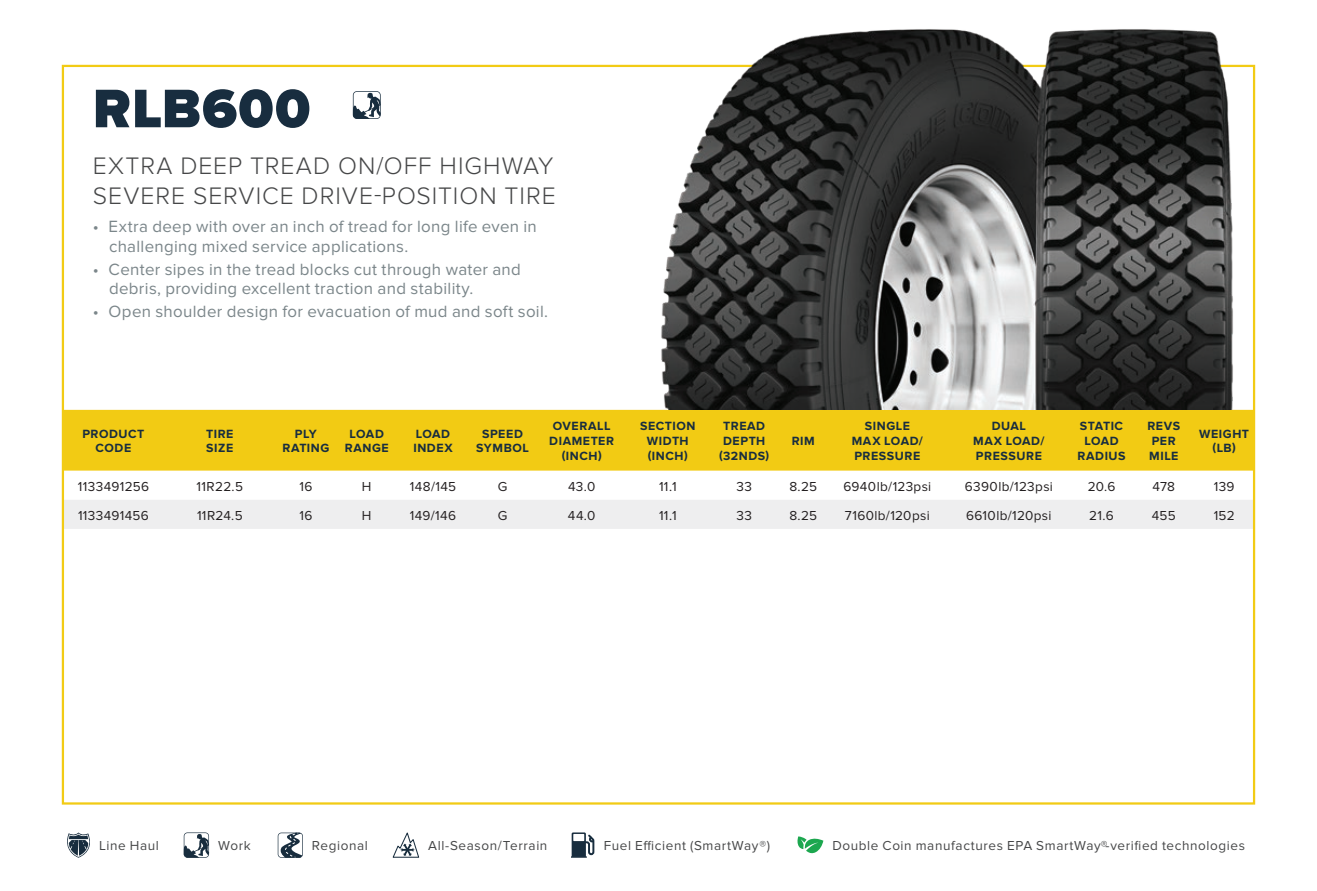
<style>
.page{position:relative;width:1317px;height:891px;background:#fff}
.page>*{position:absolute;margin:0;border:0;box-sizing:border-box;transform-origin:0 0}
.t1{font:900 56.25px "Proxima Nova";letter-spacing:.02em;color:#182d3f}
.t2{font:300 24.75px/29.2px "Proxima Nova";letter-spacing:.04em;color:#464748}
.t3{font:16.88px/19.1px "Proxima Nova";letter-spacing:.02em;color:#7b868a}
.t4{font:13.5px "Proxima Nova";letter-spacing:.025em;color:#231f20}
.t5{font:13.5px "Proxima Nova";letter-spacing:.045em;color:#464748}
.t6{font:700 12.38px/14.6px "Proxima Nova";letter-spacing:.045em;color:#182d3f;text-align:center}
</style>
<div class="page">
<div style="left:65px;top:410px;width:1186px;height:61px;background:#f2cb14"></div>
<div style="left:65px;top:500px;width:1186px;height:29px;background:#eeeeef"></div>
<svg style="left:353px;top:91px;width:28px;height:28px"></svg>
<img style="left:628px;top:29px;width:628px;height:381px">
<svg style="left:184px;top:832px;width:25px;height:26px"></svg>
<svg style="left:67px;top:832px;width:23px;height:26px"></svg>
<svg style="left:392px;top:832px;width:27px;height:26px"></svg>
<svg style="left:571px;top:832px;width:24px;height:26px"></svg>
<svg style="left:278px;top:832px;width:25px;height:26px"></svg>
<svg style="left:797px;top:836px;width:26px;height:18px"></svg>
<h1 class="t1" style="left:93px;top:76px;width:219px">RLB600</h1>
<h2 class="t2" style="left:93px;top:152px;width:464px">EXTRA DEEP TREAD ON/OFF HIGHWAY<br>SEVERE SERVICE DRIVE‑POSITION TIRE</h2>
<p class="t3" style="left:109px;top:218px;width:429px;text-indent:-16px">• Extra deep with over an inch of tread for long life even in challenging mixed service applications.</p>
<p class="t3" style="left:109px;top:260px;width:413px;text-indent:-16px">• Center sipes in the tread blocks cut through water and debris, providing excellent traction and stability.</p>
<p class="t3" style="left:93px;top:302px;width:456px">• Open shoulder design for evacuation of mud and soft soil.</p>
<p class="t6" style="left:82px;top:427px;width:63px">PRODUCT<br>CODE</p>
<p class="t6" style="left:206px;top:427px;width:29px;text-align:left">TIRE<br>SIZE</p>
<p class="t6" style="left:282px;top:427px;width:48px">PLY<br>RATING</p>
<p class="t6" style="left:344px;top:427px;width:46px">LOAD<br>RANGE</p>
<p class="t6" style="left:413px;top:427px;width:41px;text-align:left">LOAD<br>INDEX</p>
<p class="t6" style="left:476px;top:427px;width:54px">SPEED<br>SYMBOL</p>
<p class="t6" style="left:549px;top:419px;width:66px">OVERALL<br>DIAMETER (INCH)</p>
<p class="t6" style="left:640px;top:419px;width:57px">SECTION<br>WIDTH (INCH)</p>
<p class="t6" style="left:719px;top:419px;width:52px">TREAD<br>DEPTH (32NDS)</p>
<p class="t6" style="left:791px;top:434px;width:25px">RIM</p>
<p class="t6" style="left:851px;top:419px;width:73px">SINGLE<br>MAX LOAD/<br>PRESSURE</p>
<p class="t6" style="left:973px;top:419px;width:73px">DUAL<br>MAX LOAD/<br>PRESSURE</p>
<p class="t6" style="left:1077px;top:419px;width:50px">STATIC<br>LOAD<br>RADIUS</p>
<p class="t6" style="left:1147px;top:419px;width:34px;text-align:left">REVS<br>PER<br>MILE</p>
<p class="t6" style="left:1198px;top:427px;width:51px">WEIGHT (LB)</p>
<p class="t4" style="left:78px;top:478px;width:73px">1133491256</p>
<p class="t4" style="left:197px;top:478px;width:48px">11R22.5</p>
<p class="t4" style="left:299px;top:478px;width:15px">16</p>
<p class="t4" style="left:362px;top:478px;width:11px">H</p>
<p class="t4" style="left:410px;top:478px;width:48px">148/145</p>
<p class="t4" style="left:497px;top:478px;width:11px">G</p>
<p class="t4" style="left:568px;top:478px;width:29px">43.0</p>
<p class="t4" style="left:659px;top:478px;width:19px">11.1</p>
<p class="t4" style="left:736px;top:478px;width:17px">33</p>
<p class="t4" style="left:789px;top:478px;width:29px">8.25</p>
<p class="t4" style="left:843px;top:478px;width:89px">6940lb/123psi</p>
<p class="t4" style="left:964px;top:478px;width:90px">6390lb/123psi</p>
<p class="t4" style="left:1087px;top:478px;width:29px">20.6</p>
<p class="t4" style="left:1152px;top:478px;width:24px">478</p>
<p class="t4" style="left:1213px;top:478px;width:22px">139</p>
<p class="t4" style="left:78px;top:507px;width:72px">1133491456</p>
<p class="t4" style="left:197px;top:507px;width:47px">11R24.5</p>
<p class="t4" style="left:299px;top:507px;width:15px">16</p>
<p class="t4" style="left:362px;top:507px;width:11px">H</p>
<p class="t4" style="left:410px;top:507px;width:48px">149/146</p>
<p class="t4" style="left:497px;top:507px;width:11px">G</p>
<p class="t4" style="left:568px;top:507px;width:29px">44.0</p>
<p class="t4" style="left:659px;top:507px;width:19px">11.1</p>
<p class="t4" style="left:736px;top:507px;width:17px">33</p>
<p class="t4" style="left:789px;top:507px;width:29px">8.25</p>
<p class="t4" style="left:845px;top:507px;width:86px">7160lb/120psi</p>
<p class="t4" style="left:966px;top:507px;width:87px">6610lb/120psi</p>
<p class="t4" style="left:1089px;top:507px;width:26px">21.6</p>
<p class="t4" style="left:1151px;top:507px;width:25px">455</p>
<p class="t4" style="left:1213px;top:507px;width:22px">152</p>
<p class="t5" style="left:99px;top:838px;width:61px">Line Haul</p>
<p class="t5" style="left:218px;top:838px;width:34px">Work</p>
<p class="t5" style="left:312px;top:838px;width:58px">Regional</p>
<p class="t5" style="left:428px;top:838px;width:121px">All-Season/Terrain</p>
<p class="t5" style="left:604px;top:838px;width:168px">Fuel Efficient (SmartWay®)</p>
<p class="t5" style="left:832px;top:838px;width:414px">Double Coin manufactures EPA SmartWay®-verified technologies</p>
</div>
